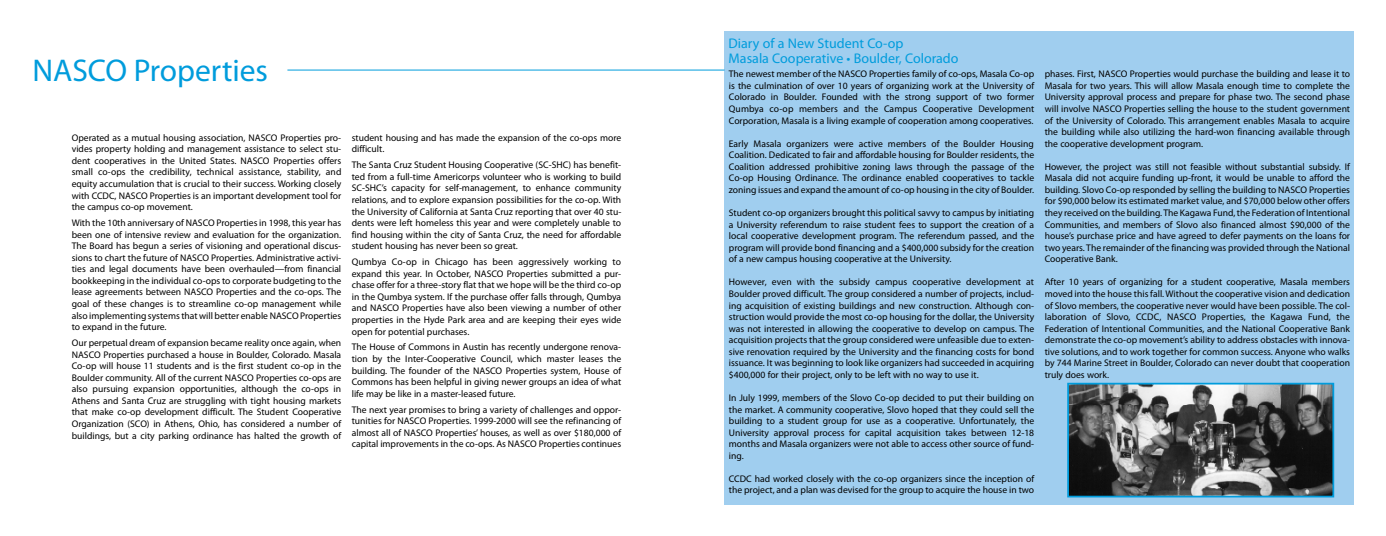
<style>
.page{position:relative;width:1386px;height:536px;background:#fff}
.page>*{position:absolute;margin:0;border:0;box-sizing:border-box;transform-origin:0 0}
.t1{font:31.5px "Myriad Pro";color:#009cdc}
.t2{font:14px/14.9px "Myriad Pro";color:#009cdc}
.t3{font:9.62px/11.5px "Myriad Pro";color:#000;text-align:justify}
</style>
<div class="page">
<div style="left:724px;top:66px;width:630px;height:438px;background:#a0ceef"></div>
<hr style="left:287px;top:70px;width:437px;height:1px;background:#009cdc">
<img style="left:1070px;top:385px;width:261px;height:109px">
<div style="left:1067px;top:382px;width:267px;height:115px;border:2px solid #009cdc"></div>
<div style="left:724px;top:32px;width:630px;height:34px;background:#a0ceef"></div>
<h1 class="t1" style="left:32px;top:51px;width:237px">NASCO Properties</h1>
<p class="t3" style="left:72px;top:132px;width:271px">Operated as a mutual housing association, NASCO Properties pro&shy;vides property holding and management assistance to select stu&shy;dent cooperatives in the United States. NASCO Properties offers small co-ops the credibility, technical assistance, stability, and equity accumulation that is crucial to their success. Working closely with CCDC, NASCO Properties is an important development tool for the campus co-op movement.</p>
<p class="t3" style="left:72px;top:217px;width:271px">With the 10th anniversary of NASCO Properties in 1998, this year has been one of intensive review and evaluation for the organization.<br>The Board has begun a series of visioning and operational discus&shy;sions to chart the future of NASCO Properties. Administrative activi&shy;ties and legal documents have been overhauled—from financial bookkeeping in the individual co-ops to corporate budgeting to the lease agreements between NASCO Properties and the co-ops. The goal of these changes is to streamline co-op management while also implementing systems that will better enable NASCO Properties to expand in the future.</p>
<p class="t3" style="left:72px;top:337px;width:271px">Our perpetual dream of expansion became reality once again, when NASCO Properties purchased a house in Boulder, Colorado. Masala Co-op will house 11 students and is the first student co-op in the Boulder community. All of the current NASCO Properties co-ops are also pursuing expansion opportunities, although the co-ops in Athens and Santa Cruz are struggling with tight housing markets that make co-op development difficult. The Student Cooperative Organization (SCO) in Athens, Ohio, has considered a number of buildings, but a city parking ordinance has halted the growth of</p>
<p class="t3" style="left:352px;top:132px;width:271px">student housing and has made the expansion of the co-ops more difficult.</p>
<p class="t3" style="left:352px;top:159px;width:271px">The Santa Cruz Student Housing Cooperative (SC-SHC) has benefit&shy;ted from a full-time Americorps volunteer who is working to build SC-SHC’s capacity for self-management, to enhance community relations, and to explore expansion possibilities for the co-op. With the University of California at Santa Cruz reporting that over 40 stu&shy;dents were left homeless this year and were completely unable to find housing within the city of Santa Cruz, the need for affordable student housing has never been so great.</p>
<p class="t3" style="left:352px;top:256px;width:271px">Qumbya Co-op in Chicago has been aggressively working to expand this year. In October, NASCO Properties submitted a pur&shy;chase offer for a three-story flat that we hope will be the third co-op in the Qumbya system. If the purchase offer falls through, Qumbya and NASCO Properties have also been viewing a number of other properties in the Hyde Park area and are keeping their eyes wide open for potential purchases.</p>
<p class="t3" style="left:352px;top:341px;width:271px">The House of Commons in Austin has recently undergone renova&shy;tion by the Inter-Cooperative Council, which master leases the building. The founder of the NASCO Properties system, House of Commons has been helpful in giving newer groups an idea of what life may be like in a master-leased future.</p>
<p class="t3" style="left:352px;top:403px;width:271px">The next year promises to bring a variety of challenges and oppor&shy;tunities for NASCO Properties. 1999-2000 will see the refinancing of almost all of NASCO Properties’ houses, as well as over $180,000 of capital improvements in the co-ops. As NASCO Properties continues</p>
<h2 class="t2" style="left:729px;top:36px;width:231px">Diary of a New Student Co-op<br>Masala Cooperative • Boulder, Colorado</h2>
<p class="t3" style="left:729px;top:68px;width:307px">The newest member of the NASCO Properties family of co-ops, Masala Co-op is the culmination of over 10 years of organizing work at the University of Colorado in Boulder. Founded with the strong support of two former Qumbya co-op members and the Campus Cooperative Development Corporation, Masala is a living example of cooperation among cooperatives.</p>
<p class="t3" style="left:729px;top:137px;width:307px">Early Masala organizers were active members of the Boulder Housing Coalition. Dedicated to fair and affordable housing for Boulder residents, the Coalition addressed prohibitive zoning laws through the passage of the Co-op Housing Ordinance. The ordinance enabled cooperatives to tackle zoning issues and expand the amount of co-op housing in the city of Boulder.</p>
<p class="t3" style="left:729px;top:207px;width:307px">Student co-op organizers brought this political savvy to campus by initiating a University referendum to raise student fees to support the creation of a local cooperative development program. The referendum passed, and the program will provide bond financing and a $400,000 subsidy for the creation of a new campus housing cooperative at the University.</p>
<p class="t3" style="left:729px;top:276px;width:307px">However, even with the subsidy campus cooperative development at Boulder proved difficult. The group considered a number of projects, includ&shy;ing acquisition of existing buildings and new construction. Although con&shy;struction would provide the most co-op housing for the dollar, the University was not interested in allowing the cooperative to develop on campus. The acquisition projects that the group considered were unfeasible due to exten&shy;sive renovation required by the University and the financing costs for bond issuance. It was beginning to look like organizers had succeeded in acquiring $400,000 for their project, only to be left with no way to use it.</p>
<p class="t3" style="left:729px;top:391px;width:307px">In July 1999, members of the Slovo Co-op decided to put their building on the market. A community cooperative, Slovo hoped that they could sell the building to a student group for use as a cooperative. Unfortunately, the University approval process for capital acquisition takes between 12-18 months and Masala organizers were not able to access other source of fund&shy;ing.</p>
<p class="t3" style="left:729px;top:472px;width:307px">CCDC had worked closely with the co-op organizers since the inception of the project, and a plan was devised for the group to acquire the house in two</p>
<p class="t3" style="left:1045px;top:68px;width:307px">phases. First, NASCO Properties would purchase the building and lease it to Masala for two years. This will allow Masala enough time to complete the University approval process and prepare for phase two. The second phase will involve NASCO Properties selling the house to the student government of the University of Colorado. This arrangement enables Masala to acquire the building while also utilizing the hard-won financing available through the cooperative development program.</p>
<p class="t3" style="left:1045px;top:160px;width:307px">However, the project was still not feasible without substantial subsidy. If Masala did not acquire funding up-front, it would be unable to afford the building. Slovo Co-op responded by selling the building to NASCO Properties for $90,000 below its estimated market value, and $70,000 below other offers they received on the building. The Kagawa Fund, the Federation of Intentional Communities, and members of Slovo also financed almost $90,000 of the house’s purchase price and have agreed to defer payments on the loans for two years. The remainder of the financing was provided through the National Cooperative Bank.</p>
<p class="t3" style="left:1045px;top:276px;width:307px">After 10 years of organizing for a student cooperative, Masala members moved into the house this fall. Without the cooperative vision and dedication of Slovo members, the cooperative never would have been possible. The col&shy;laboration of Slovo, CCDC, NASCO Properties, the Kagawa Fund, the Federation of Intentional Communities, and the National Cooperative Bank demonstrate the co-op movement’s ability to address obstacles with innova&shy;tive solutions, and to work together for common success. Anyone who walks by 744 Marine Street in Boulder, Colorado can never doubt that cooperation truly does work.</p>
</div>
